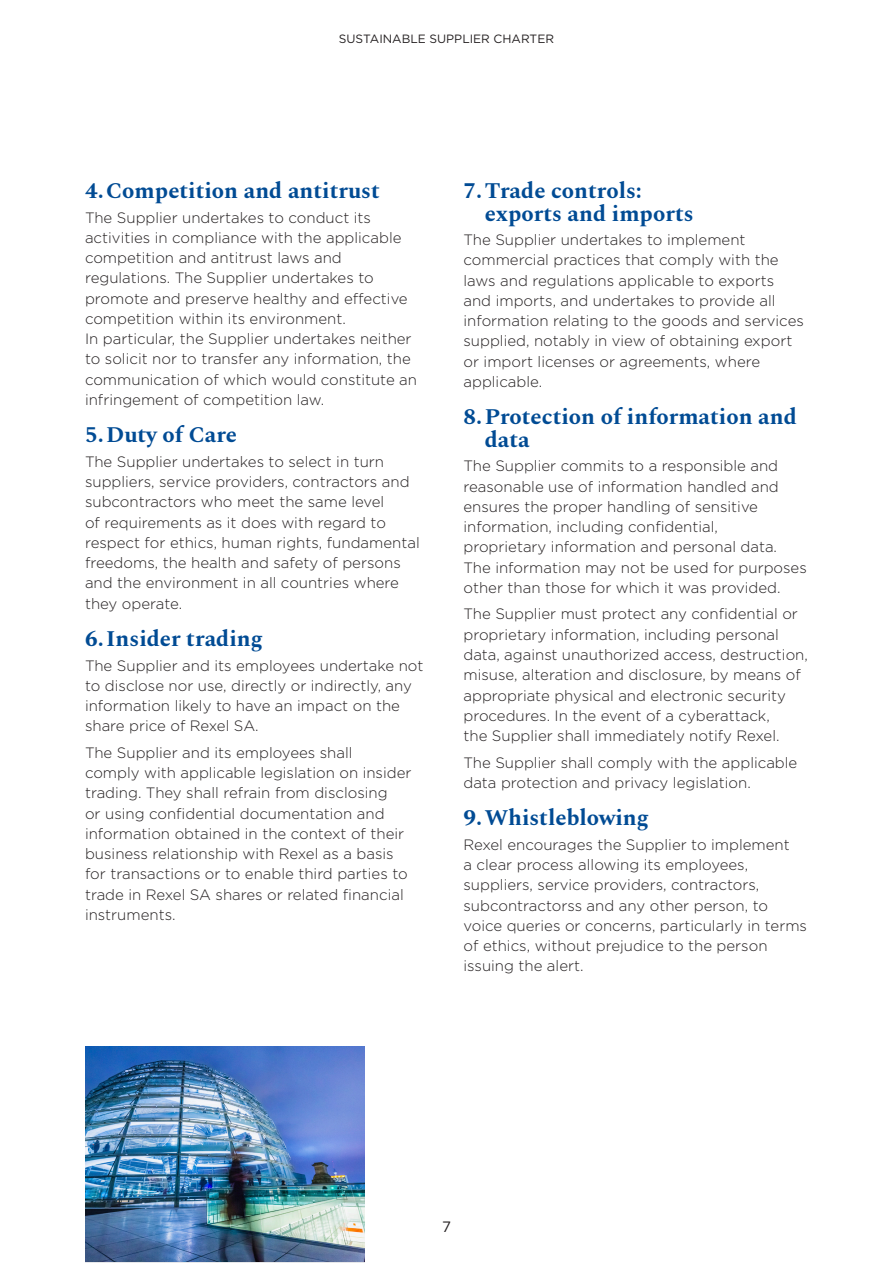
<style>
.page{position:relative;width:893px;height:1263px;background:#fff}
.page>*{position:absolute;margin:0;border:0;box-sizing:border-box;transform-origin:0 0}
.SS_TITRE{font:700 22.5px/22.5px "Spectral";color:#014b94}
.TEXT{font:300 15px/20.2px "Gotham";color:#231f20}
.t1{font:15px "Gotham";color:#231f20}
.t2{font:12px "Gotham";color:#231f20}
</style>
<div class="page">
<img style="left:85px;top:1046px;width:279px;height:215px">
<p class="t2" style="left:339px;top:31px;width:217px">SUSTAINABLE SUPPLIER CHARTER</p>
<p class="SS_TITRE" style="left:85px;top:178px;width:296px">4.Competition and antitrust</p>
<p class="TEXT" style="left:85px;top:207px;width:334px">The Supplier undertakes to conduct its activities in compliance with the applicable competition and antitrust laws and regulations. The Supplier undertakes to promote and preserve healthy and effective competition within its environment.<br>In particular, the Supplier undertakes neither to solicit nor to transfer any information, the communication of which would constitute an infringement of competition law.</p>
<p class="SS_TITRE" style="left:85px;top:422px;width:154px">5.Duty of Care</p>
<p class="TEXT" style="left:85px;top:451px;width:336px">The Supplier undertakes to select in turn suppliers, service providers, contractors and subcontractors who meet the same level<br>of requirements as it does with regard to respect for ethics, human rights, fundamental freedoms, the health and safety of persons and the environment in all countries where they operate.</p>
<p class="SS_TITRE" style="left:85px;top:626px;width:179px">6. Insider trading</p>
<p class="TEXT" style="left:85px;top:655px;width:340px">The Supplier and its employees undertake not to disclose nor use, directly or indirectly, any information likely to have an impact on the share price of Rexel SA.</p>
<p class="TEXT" style="left:85px;top:742px;width:328px">The Supplier and its employees shall<br>comply with applicable legislation on insider trading. They shall refrain from disclosing<br>or using confidential documentation and information obtained in the context of their business relationship with Rexel as a basis for transactions or to enable third parties to trade in Rexel SA shares or related financial instruments.</p>
<p class="SS_TITRE" style="left:485px;top:178px;width:210px;text-indent:-21px">7.Trade controls: exports and imports</p>
<p class="TEXT" style="left:463px;top:229px;width:342px">The Supplier undertakes to implement commercial practices that comply with the laws and regulations applicable to exports and imports, and undertakes to provide all information relating to the goods and services supplied, notably in view of obtaining export or import licenses or agreements, where applicable.</p>
<p class="SS_TITRE" style="left:485px;top:404px;width:314px;text-indent:-21px">8.Protection of information and data</p>
<p class="TEXT" style="left:463px;top:455px;width:345px">The Supplier commits to a responsible and reasonable use of information handled and ensures the proper handling of sensitive information, including confidential,<br>proprietary information and personal data.<br>The information may not be used for purposes other than those for which it was provided.</p>
<p class="TEXT" style="left:463px;top:604px;width:346px">The Supplier must protect any confidential or proprietary information, including personal data, against unauthorized access, destruction, misuse, alteration and disclosure, by means of appropriate physical and electronic security procedures. In the event of a cyberattack,<br>the Supplier shall immediately notify Rexel.</p>
<p class="TEXT" style="left:463px;top:752px;width:335px">The Supplier shall comply with the applicable data protection and privacy legislation.</p>
<p class="SS_TITRE" style="left:463px;top:805px;width:187px">9.Whistleblowing</p>
<p class="TEXT" style="left:463px;top:834px;width:345px">Rexel encourages the Supplier to implement<br>a clear process allowing its employees, suppliers, service providers, contractors, subcontractorss and any other person, to voice queries or concerns, particularly in terms of ethics, without prejudice to the person issuing the alert.</p>
<p class="t1" style="left:442px;top:1217px;width:10px">7</p>
</div>
